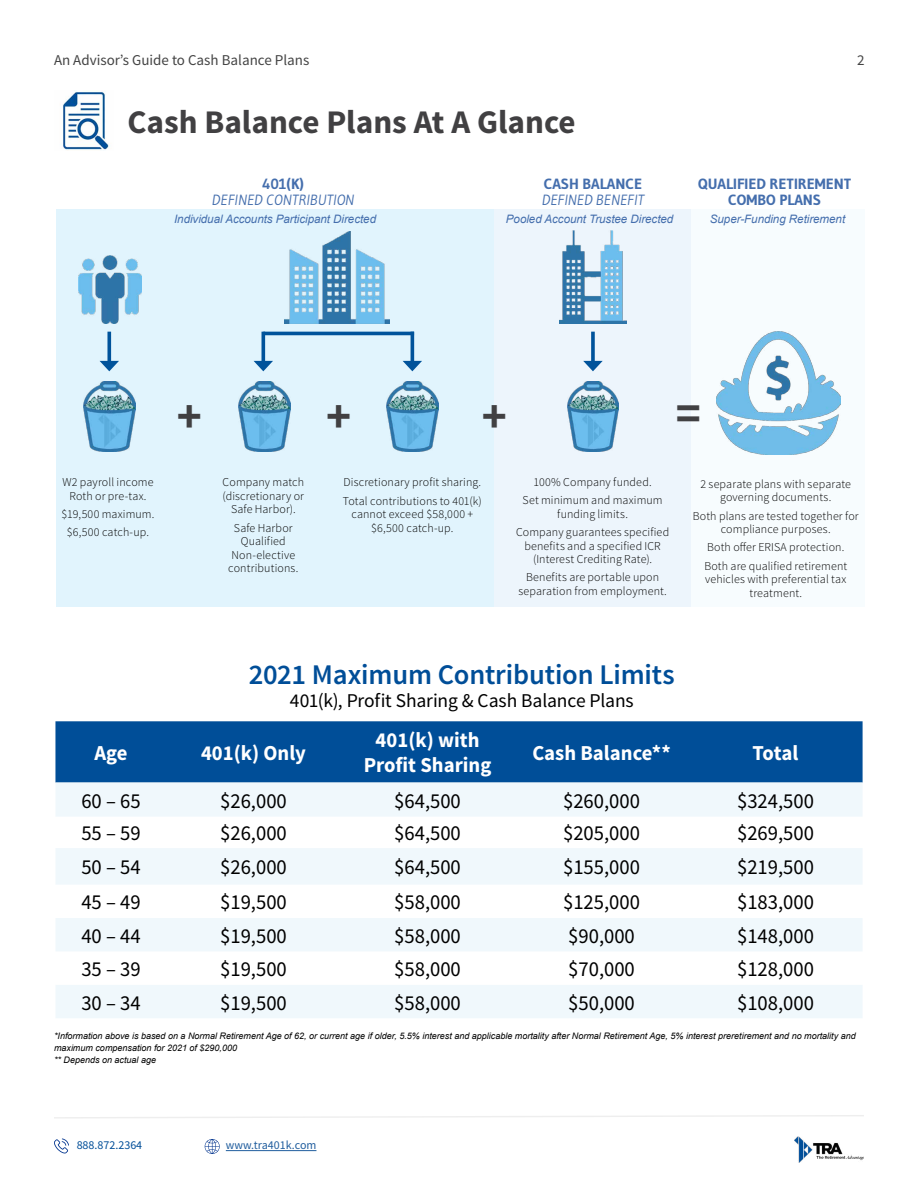
<style>
.page{position:relative;width:918px;height:1188px;background:#fff}
.page>*{position:absolute;margin:0;border:0;box-sizing:border-box;transform-origin:0 0}
.t1{font:700 47.55px "Source Sans Pro";color:#414042}
.t2{font:700 33px "Source Sans Pro";color:#414042}
.t3{font:600 28.5px "Source Sans Pro";letter-spacing:-.01em;color:#004e98}
.t4{font:21.3px "Source Sans Pro";color:#000}
.t5{font:700 21.3px/25.2px "Source Sans Pro";color:#fff;text-align:center}
.t6{font:19.5px "Source Sans Pro";letter-spacing:-.01em;color:#000}
.t7{font:15px "Source Sans Pro";color:#444}
.t8{font:700 14.85px/15.9px "Gudea";color:#446ead;text-align:center}
.t9{font:italic 14.85px "Gudea";color:#446ead}
.t10{font:300 12px/13.5px "Source Sans Pro";letter-spacing:.01em;color:#000;text-align:center}
.t11{font:12px "Source Sans Pro";color:#215e9e}
.t12{font:12px "Source Sans Pro";color:#004e98}
.t13{font:italic 11.55px "Arial";letter-spacing:-.005em;color:#446ead}
.t14{font:italic 9px/12px "Arial";color:#000}
</style>
<div class="page">
<svg style="left:54px;top:1138px;width:15px;height:15px"></svg>
<svg style="left:54px;top:1115px;width:810px;height:3px"></svg>
<svg style="left:205px;top:1139px;width:15px;height:15px"></svg>
<hr style="left:226px;top:1150px;width:90px;height:1px;background:#215e9e">
<img style="left:795px;top:1137px;width:69px;height:26px">
<img style="left:63px;top:91px;width:46px;height:59px">
<div style="left:56px;top:209px;width:438px;height:398px;background:#e1f4fd"></div>
<img style="left:79px;top:256px;width:63px;height:67px">
<img style="left:84px;top:381px;width:51px;height:70px">
<svg style="left:107px;top:332px;width:4px;height:29px"></svg>
<svg style="left:100px;top:361px;width:19px;height:10px"></svg>
<hr style="left:262px;top:332px;width:3px;height:32px;background:#00539b">
<svg style="left:254px;top:361px;width:19px;height:10px"></svg>
<hr style="left:263px;top:332px;width:151px;height:3px;background:#00539b">
<img style="left:285px;top:231px;width:105px;height:93px">
<hr style="left:411px;top:332px;width:3px;height:32px;background:#00539b">
<svg style="left:403px;top:361px;width:19px;height:10px"></svg>
<div style="left:494px;top:209px;width:200px;height:398px;background:#edf5fc"></div>
<svg style="left:591px;top:332px;width:4px;height:29px"></svg>
<svg style="left:583px;top:361px;width:20px;height:10px"></svg>
<div style="left:692px;top:209px;width:173px;height:398px;background:#f7fcfe"></div>
<img style="left:559px;top:230px;width:68px;height:93px">
<img style="left:238px;top:381px;width:52px;height:70px">
<img style="left:387px;top:381px;width:51px;height:70px">
<img style="left:567px;top:381px;width:52px;height:70px">
<img style="left:716px;top:332px;width:124px;height:122px">
<div style="left:55px;top:721px;width:808px;height:62px;background:#004e98"></div>
<svg style="left:56px;top:783px;width:806px;height:235px;fill:#f0f8fc"></svg>
<p class="t7" style="left:54px;top:51px;width:257px">An Advisor’s Guide to Cash Balance Plans</p>
<p class="t7" style="left:857px;top:51px;width:9px">2</p>
<h2 class="t2" style="left:127px;top:101px;width:450px">Cash Balance Plans At A Glance</h2>
<p class="t8" style="left:262px;top:176px;width:43px">401(K)</p>
<p class="t9" style="left:212px;top:190px;width:144px">DEFINED CONTRIBUTION</p>
<p class="t8" style="left:544px;top:176px;width:100px">CASH BALANCE</p>
<p class="t9" style="left:542px;top:190px;width:104px">DEFINED BENEFIT</p>
<p class="t8" style="left:698px;top:176px;width:154px">QUALIFIED RETIREMENT<br>COMBO PLANS</p>
<p class="t13" style="left:174px;top:211px;width:204px">Individual Accounts Participant Directed</p>
<p class="t13" style="left:506px;top:211px;width:169px">Pooled Account Trustee Directed</p>
<p class="t13" style="left:710px;top:211px;width:137px">Super-Funding Retirement</p>
<p class="t10" style="left:62px;top:475px;width:93px">W2 payroll income<br>Roth or pre-tax.</p>
<p class="t10" style="left:62px;top:505px;width:95px;line-height:18.3px">$19,500 maximum. $6,500 catch-up.</p>
<h1 class="t1" style="left:177px;top:386px;width:27px">+</h1>
<p class="t10" style="left:223px;top:476px;width:83px">Company match (discretionary or<br>Safe Harbor).</p>
<p class="t10" style="left:228px;top:521px;width:72px">Safe Harbor<br>Qualified<br>Non-elective contributions.</p>
<h1 class="t1" style="left:326px;top:386px;width:27px">+</h1>
<h1 class="t1" style="left:482px;top:386px;width:27px">+</h1>
<h1 class="t1" style="left:676px;top:383px;width:27px">=</h1>
<p class="t10" style="left:343px;top:473px;width:140px;line-height:18.3px;text-align:left">Discretionary profit sharing.<br>Total contributions to 401(k)</p>
<p class="t10" style="left:351px;top:508px;width:123px">cannot exceed $58,000 + $6,500 catch-up.</p>
<p class="t10" style="left:523px;top:473px;width:142px;line-height:18.3px">100% Company funded.<br>Set minimum and maximum</p>
<p class="t10" style="left:516px;top:505px;width:155px;line-height:18.3px">funding limits.<br>Company guarantees specified</p>
<p class="t10" style="left:524px;top:539px;width:138px">benefits and a specified ICR (Interest Crediting Rate).</p>
<p class="t10" style="left:518px;top:571px;width:150px">Benefits are portable upon separation from employment.</p>
<p class="t10" style="left:700px;top:477px;width:152px">2 separate plans with separate governing documents.</p>
<p class="t10" style="left:693px;top:509px;width:168px">Both plans are tested together for compliance purposes.</p>
<p class="t10" style="left:704px;top:538px;width:144px;line-height:18.3px;text-align:left">Both offer ERISA protection.<br>Both are qualified retirement</p>
<p class="t10" style="left:705px;top:572px;width:143px">vehicles with preferential tax treatment.</p>
<h3 class="t3" style="left:249px;top:657px;width:428px">2021 Maximum Contribution Limits</h3>
<h3 class="t6" style="left:290px;top:688px;width:345px">401(k), Profit Sharing &amp; Cash Balance Plans</h3>
<h3 class="t5" style="left:94px;top:741px;width:35px">Age</h3>
<h3 class="t5" style="left:201px;top:741px;width:107px">401(k) Only</h3>
<h3 class="t5" style="left:364px;top:728px;width:129px">401(k) with<br>Profit Sharing</h3>
<h3 class="t5" style="left:532px;top:741px;width:140px">Cash Balance**</h3>
<h3 class="t5" style="left:753px;top:741px;width:47px">Total</h3>
<h3 class="t4" style="left:81px;top:787px;width:61px">60 – 65</h3>
<h3 class="t4" style="left:220px;top:787px;width:68px">$26,000</h3>
<h3 class="t4" style="left:394px;top:787px;width:68px">$64,500</h3>
<h3 class="t4" style="left:563px;top:787px;width:78px">$260,000</h3>
<h3 class="t4" style="left:737px;top:787px;width:78px">$324,500</h3>
<h3 class="t4" style="left:81px;top:820px;width:61px">55 – 59</h3>
<h3 class="t4" style="left:220px;top:820px;width:68px">$26,000</h3>
<h3 class="t4" style="left:394px;top:820px;width:68px">$64,500</h3>
<h3 class="t4" style="left:563px;top:820px;width:78px">$205,000</h3>
<h3 class="t4" style="left:737px;top:820px;width:78px">$269,500</h3>
<h3 class="t4" style="left:81px;top:854px;width:61px">50 – 54</h3>
<h3 class="t4" style="left:220px;top:854px;width:68px">$26,000</h3>
<h3 class="t4" style="left:394px;top:854px;width:68px">$64,500</h3>
<h3 class="t4" style="left:563px;top:854px;width:78px">$155,000</h3>
<h3 class="t4" style="left:737px;top:854px;width:78px">$219,500</h3>
<h3 class="t4" style="left:81px;top:889px;width:61px">45 – 49</h3>
<h3 class="t4" style="left:220px;top:889px;width:68px">$19,500</h3>
<h3 class="t4" style="left:394px;top:889px;width:68px">$58,000</h3>
<h3 class="t4" style="left:563px;top:889px;width:78px">$125,000</h3>
<h3 class="t4" style="left:737px;top:889px;width:78px">$183,000</h3>
<h3 class="t4" style="left:81px;top:922px;width:61px">40 – 44</h3>
<h3 class="t4" style="left:220px;top:922px;width:68px">$19,500</h3>
<h3 class="t4" style="left:394px;top:922px;width:68px">$58,000</h3>
<h3 class="t4" style="left:568px;top:922px;width:68px">$90,000</h3>
<h3 class="t4" style="left:737px;top:922px;width:78px">$148,000</h3>
<h3 class="t4" style="left:81px;top:956px;width:61px">35 – 39</h3>
<h3 class="t4" style="left:220px;top:956px;width:68px">$19,500</h3>
<h3 class="t4" style="left:394px;top:956px;width:68px">$58,000</h3>
<h3 class="t4" style="left:568px;top:956px;width:68px">$70,000</h3>
<h3 class="t4" style="left:737px;top:956px;width:78px">$128,000</h3>
<h3 class="t4" style="left:81px;top:989px;width:61px">30 – 34</h3>
<h3 class="t4" style="left:220px;top:989px;width:68px">$19,500</h3>
<h3 class="t4" style="left:394px;top:989px;width:68px">$58,000</h3>
<h3 class="t4" style="left:568px;top:989px;width:68px">$50,000</h3>
<h3 class="t4" style="left:737px;top:989px;width:78px">$108,000</h3>
<p class="t14" style="left:54px;top:1030px;width:803px">*Information above is based on a Normal Retirement Age of 62, or current age if older, 5.5% interest and applicable mortality after Normal Retirement Age, 5% interest preretirement and no mortality and maximum compensation for 2021 of $290,000<br>** Depends on actual age</p>
<p class="t12" style="left:77px;top:1138px;width:67px">888.872.2364</p>
<p class="t11" style="left:226px;top:1138px;width:92px">www.tra401k.com</p>
</div>
